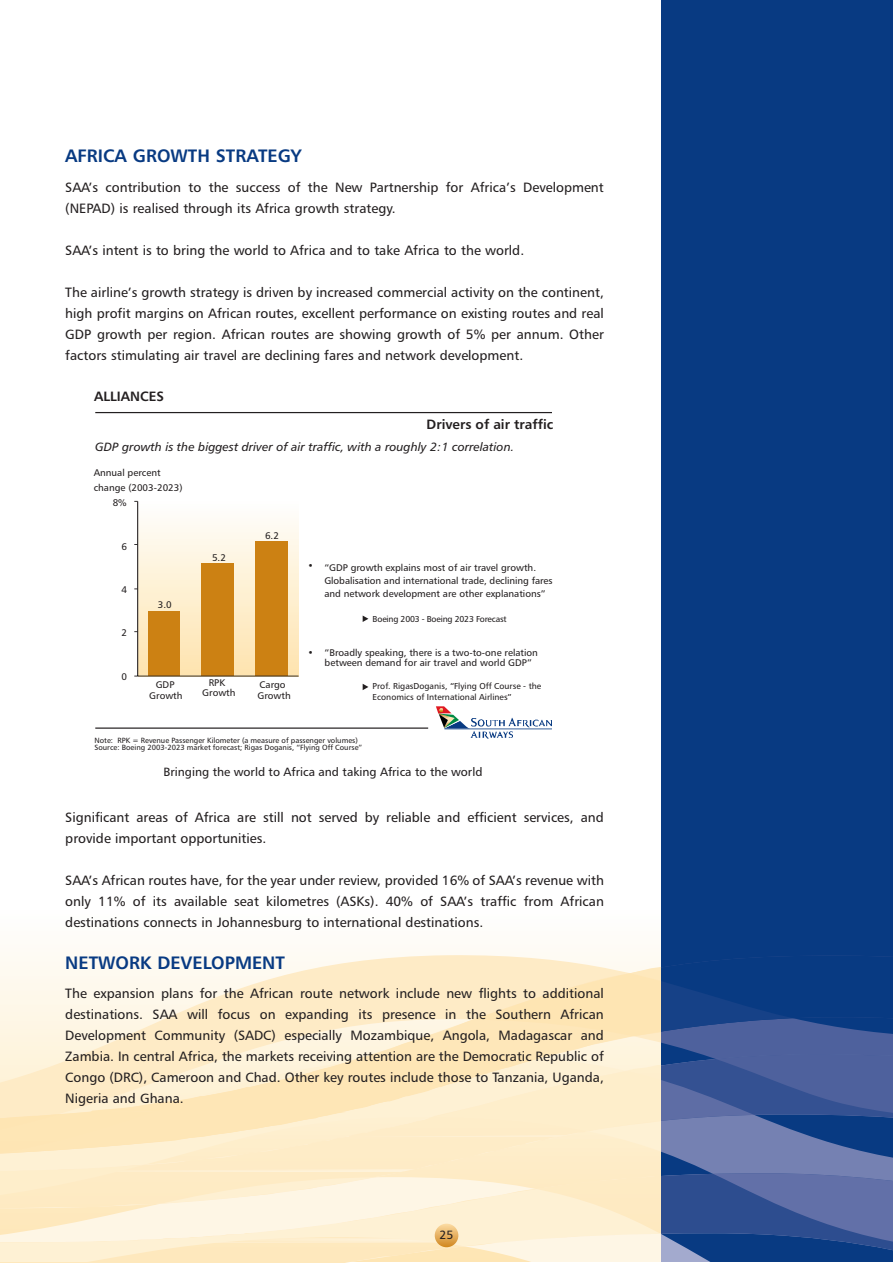
<style>
.page{position:relative;width:893px;height:1263px;background:#fff}
.page>*{position:absolute;margin:0;border:0;box-sizing:border-box;transform-origin:0 0}
.t1{font:18px "Humanist 777 BT Bold B";color:#083a82}
.t2{font:13.5px/21px "Humanist 777 BT Roman B";color:#231f20;text-align:justify}
.t3{font:13.5px "Humanist 777 BT Bold B";color:#231f20}
.t4{font:12px "Humanist 777 BT Italic B";color:#231f20}
.t5{font:12px "Humanist 777 BT Roman B";color:#231f20}
.t6{font:9.75px/10.8px "Humanist 777 BT Roman B";color:#231f20}
.t7{font:8.7px/10.5px "Humanist 777 BT Roman B";color:#231f20}
.t8{font:8.7px "Humanist 777 BT Roman B";letter-spacing:-.02em;color:#231f20}
.t9{font:7.5px/7.5px "Humanist 777 BT Roman B";color:#231f20}
</style>
<div class="page">
<div style="left:0;top:907px;width:661px;height:355px;background:#fefcf9"></div>
<svg style="left:0;top:1258px;width:661px;height:4px;background:#feebc6"></svg>
<svg style="left:0;top:1208px;width:661px;height:50px;background:#fdf0d4"></svg>
<svg style="left:0;top:1177px;width:661px;height:31px;background:#feefd1"></svg>
<svg style="left:0;top:955px;width:661px;height:81px"></svg>
<svg style="left:0;top:1036px;width:661px;height:18px;background:#feeecd"></svg>
<svg style="left:0;top:1054px;width:661px;height:123px;background:#feecc7"></svg>
<div style="left:661px;top:0;width:231px;height:1262px;background:#083a82"></div>
<svg style="left:661px;top:1177px;width:231px;height:85px"></svg>
<svg style="left:661px;top:1156px;width:231px;height:21px;background:#6374a9"></svg>
<svg style="left:661px;top:955px;width:231px;height:201px"></svg>
<svg style="left:435px;top:1224px;width:23px;height:23px"></svg>
<div style="left:138px;top:501px;width:160px;height:175px;background:linear-gradient(to bottom,#fffffe,#fcdfa7)"></div>
<div style="left:149px;top:612px;width:31px;height:64px;background:#cc8113"></div>
<div style="left:202px;top:563px;width:32px;height:113px;background:#cc8113"></div>
<div style="left:256px;top:541px;width:32px;height:135px;background:#cc8113"></div>
<hr style="left:137px;top:501px;width:1px;height:175px;background:#231f20">
<hr style="left:138px;top:676px;width:160px;height:1px;background:#231f20">
<svg style="left:436px;top:706px;width:116px;height:33px"></svg>
<svg style="left:362px;top:616px;width:6px;height:6px"></svg>
<svg style="left:362px;top:684px;width:6px;height:6px"></svg>
<hr style="left:95px;top:412px;width:457px;height:1px;background:#231f20">
<hr style="left:95px;top:727px;width:333px;height:2px;background:#231f20">
<h1 class="t1" style="left:65px;top:150px;width:238px">AFRICA GROWTH STRATEGY</h1>
<p class="t2" style="left:65px;top:178px;width:540px">SAA’s contribution to the success of the New Partnership for Africa’s Development (NEPAD) is realised through its Africa growth strategy.</p>
<p class="t2" style="left:65px;top:241px;width:460px">SAA’s intent is to bring the world to Africa and to take Africa to the world.</p>
<p class="t2" style="left:65px;top:283px;width:540px">The airline’s growth strategy is driven by increased commercial activity on the continent, high profit margins on African routes, excellent performance on existing routes and real GDP growth per region. African routes are showing growth of 5% per annum. Other factors stimulating air travel are declining fares and network development.</p>
<p class="t3" style="left:94px;top:391px;width:71px">ALLIANCES</p>
<p class="t3" style="left:426px;top:419px;width:128px">Drivers of air traffic</p>
<p class="t4" style="left:95px;top:443px;width:420px">GDP growth is the biggest driver of air traffic, with a roughly 2:1 correlation.</p>
<p class="t6" style="left:94px;top:466px;width:90px;line-height:15.8px">Annual percent change (2003-2023)</p>
<p class="t6" style="left:113px;top:498px;width:16px">8%</p>
<p class="t6" style="left:121px;top:585px;width:7px">4</p>
<p class="t6" style="left:158px;top:601px;width:15px">3.0</p>
<p class="t6" style="left:212px;top:553px;width:15px">5.2</p>
<p class="t6" style="left:265px;top:531px;width:15px">6.2</p>
<p class="t6" style="left:149px;top:680px;width:35px;text-align:center">GDP<br>Growth</p>
<p class="t6" style="left:202px;top:678px;width:35px;text-align:center">RPK<br>Growth</p>
<p class="t6" style="left:257px;top:680px;width:35px">Cargo<br>Growth</p>
<p class="t6" style="left:324px;top:563px;width:230px;line-height:12.8px">“GDP growth explains most of air travel growth.<br>Globalisation and international trade, declining fares and network development are other explanations”</p>
<p class="t8" style="left:372px;top:616px;width:136px">Boeing 2003 - Boeing 2023 Forecast</p>
<p class="t6" style="left:324px;top:649px;width:215px;line-height:9.8px">“Broadly speaking, there is a two-to-one relation between demand for air travel and world GDP”</p>
<p class="t7" style="left:372px;top:682px;width:170px">Prof. RigasDoganis, “Flying Off Course - the<br>Economics of International Airlines”</p>
<p class="t9" style="left:94px;top:737px;width:269px">Note: RPK = Revenue Passenger Kilometer (a measure of passenger volumes)<br>Source: Boeing 2003-2023 market forecast; Rigas Doganis, “Flying Off Course”</p>
<p class="t5" style="left:163px;top:767px;width:320px">Bringing the world to Africa and taking Africa to the world</p>
<p class="t2" style="left:65px;top:808px;width:540px">Significant areas of Africa are still not served by reliable and efficient services, and provide important opportunities.</p>
<p class="t2" style="left:65px;top:871px;width:540px">SAA’s African routes have, for the year under review, provided 16% of SAA’s revenue with only 11% of its available seat kilometres (ASKs). 40% of SAA’s traffic from African destinations connects in Johannesburg to international destinations.</p>
<h1 class="t1" style="left:65px;top:956px;width:221px">NETWORK DEVELOPMENT</h1>
<p class="t2" style="left:65px;top:985px;width:540px">The expansion plans for the African route network include new flights to additional destinations. SAA will focus on expanding its presence in the Southern African Development Community (SADC) especially Mozambique, Angola, Madagascar and Zambia. In central Africa, the markets receiving attention are the Democratic Republic of Congo (DRC), Cameroon and Chad. Other key routes include those to Tanzania, Uganda, Nigeria and Ghana.</p>
<p class="t5" style="left:439px;top:1231px;width:15px">25</p>
</div>
